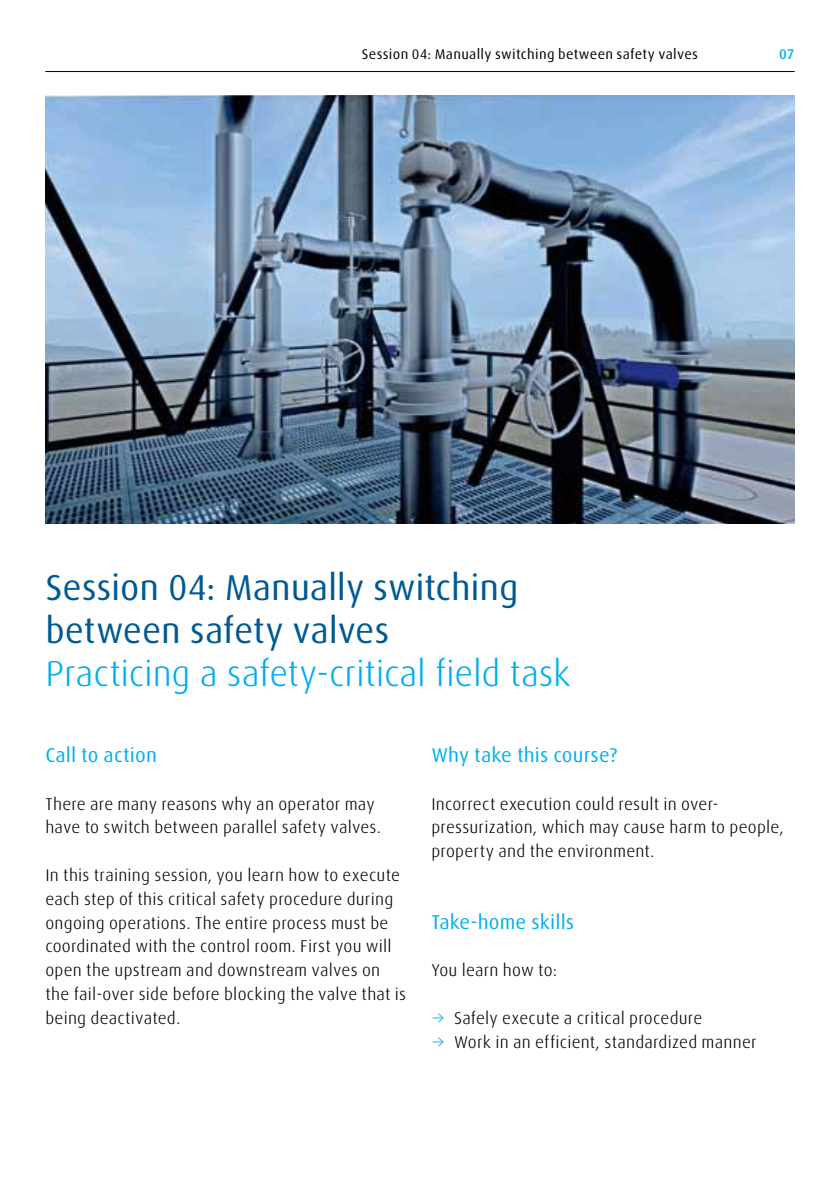
<style>
.page{position:relative;width:840px;height:1191px;background:#fff}
.page>*{position:absolute;margin:0;border:0;box-sizing:border-box;transform-origin:0 0}
.t1{font:36px/43.2px "Linde Dax Global";letter-spacing:-.005em;color:#005993}
.t2{font:300 36px "Linde Dax Global";letter-spacing:-.01em;color:#00aeef}
.t3{font:20px "Linde Dax Global";letter-spacing:.005em;color:#00aeef}
.t4{font:300 17px/23.8px "Linde Dax Global";letter-spacing:.01em;color:#000}
.t5{font:14px "Linde Dax Global";letter-spacing:.02em;color:#000}
.t6{font:500 14px "Linde Dax Global";color:#00aeef}
.s1{color:#00aeef}
</style>
<div class="page">
<hr style="left:45px;top:71px;width:749px;height:1px;background:#000">
<img style="left:45px;top:95px;width:749px;height:429px">
<p class="t5" style="left:361px;top:46px;width:337px">Session 04: Manually switching between safety valves</p>
<p class="t6" style="left:778px;top:46px;width:17px">07</p>
<h1 class="t1" style="left:45px;top:565px;width:474px">Session 04: Manually switching between safety valves</h1>
<h1 class="t2" style="left:45px;top:652px;width:526px">Practicing a safety-critical field task</h1>
<p class="t3" style="left:45px;top:743px;width:113px">Call to action</p>
<p class="t4" style="left:45px;top:791px;width:337px">There are many reasons why an operator may have to switch between parallel safety valves.</p>
<p class="t4" style="left:45px;top:863px;width:362px">In this training session, you learn how to execute each step of this critical safety procedure during ongoing operations. The entire process must be coordinated with the control room. First you will open the upstream and downstream valves on the fail-over side before blocking the valve that is being deactivated.</p>
<p class="t3" style="left:431px;top:743px;width:187px">Why take this course?</p>
<p class="t4" style="left:431px;top:791px;width:354px">Incorrect execution could result in over&shy;pressurization, which may cause harm to people, property and the environment.</p>
<p class="t3" style="left:431px;top:910px;width:144px">Take-home skills</p>
<p class="t4" style="left:431px;top:958px;width:127px">You learn how to:</p>
<p class="t4" style="left:431px;top:1006px;width:272px"><span class="s1">→</span> Safely execute a critical procedure</p>
<p class="t4" style="left:431px;top:1029px;width:327px"><span class="s1">→</span> Work in an efficient, standardized manner</p>
</div>
